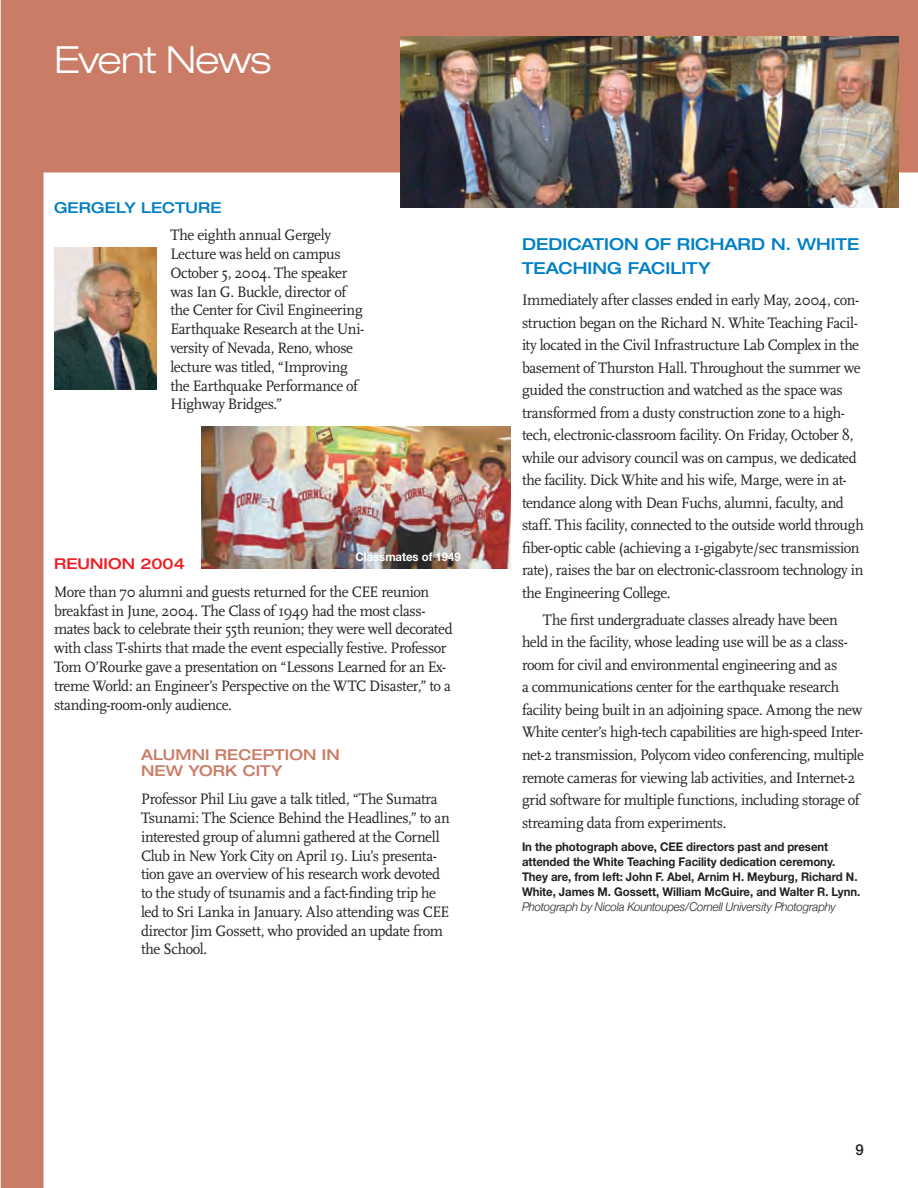
<style>
.page{position:relative;width:918px;height:1188px;background:#fff}
.page>*{position:absolute;margin:0;border:0;box-sizing:border-box;transform-origin:0 0}
.t1{font:300 expanded 37.5px "Helvetica Neue";letter-spacing:-.025em;color:#fff}
.t2{font:500 expanded 16.5px/24px "Helvetica Neue";color:#0080c5}
.t3{font:15.75px/18.8px "Scala";letter-spacing:-.025em;color:#231f20;scale:.95 1}
.t4{font:500 expanded 15px/16.5px "Helvetica Neue";letter-spacing:.01em;color:#cb7c67}
.t5{font:500 expanded 15px "Helvetica Neue";letter-spacing:.005em;color:#0080c5}
.t6{font:500 expanded 15px "Helvetica Neue";letter-spacing:.01em;color:#ee1d23}
.t7{font:500 15px "Helvetica Neue";color:#231f20}
.t8{font:700 12px/15px "Helvetica Neue";letter-spacing:-.005em;color:#231f20;scale:.95 1}
.t9{font:italic 300 12px "Helvetica Neue";letter-spacing:-.01em;color:#231f20;scale:.95 1}
.t10{font:700 12px "Helvetica Neue";letter-spacing:-.005em;color:#fff;scale:.95 1}
.s1{font-style:inherit}
</style>
<div class="page">
<hr style="left:0;top:0;width:1px;height:1188px;background:#eecb86">
<div style="left:1px;top:0;width:917px;height:1188px;background:#cb7c67"></div>
<div style="left:44px;top:172px;width:874px;height:1016px;background:#fff"></div>
<img style="left:400px;top:36px;width:498px;height:171px">
<img style="left:202px;top:426px;width:309px;height:143px">
<img style="left:54px;top:247px;width:103px;height:143px">
<h1 class="t1" style="left:54px;top:46px;width:219px">Event News</h1>
<p class="t5" style="left:54px;top:202px;width:169px">GERGELY LECTURE</p>
<p class="t3" style="left:170px;top:227px;width:206px">The eighth annual Gergely<br>Lecture was held on campus<br>October 5, 2004. The speaker was Ian G. Buckle, director of the Center for Civil Engineering<br>Earthquake Research at the Uni&shy;versity of Nevada, Reno, whose lecture was titled, “Improving the Earthquake Performance of<br>Highway Bridges.”</p>
<p class="t2" style="left:522px;top:234px;width:339px">DEDICATION OF RICHARD N. WHITE<br>TEACHING FACILITY</p>
<p class="t3" style="left:522px;top:290px;width:361px;line-height:22.5px">Immediately after classes ended in early May, 2004, con&shy;struction began on the Richard N. White Teaching Facil&shy;ity located in the Civil Infrastructure Lab Complex in the basement of Thurston Hall. Throughout the summer we guided the construction and watched as the space was transformed from a dusty construction zone to a high&shy;tech, electronic-classroom facility. On Friday, October 8, while our advisory council was on campus, we dedicated the facility. Dick White and his wife, Marge, were in at&shy;tendance along with Dean Fuchs, alumni, faculty, and staff. This facility, connected to the outside world through fiber-optic cable (achieving a 1-gigabyte/sec transmission rate), raises the bar on electronic-classroom technology in the Engineering College.</p>
<p class="t3" style="left:522px;top:610px;width:361px;line-height:22.5px;text-indent:21px">The first undergraduate classes already have been held in the facility, whose leading use will be as a class&shy;room for civil and environmental engineering and as<br>a communications center for the earthquake research facility being built in an adjoining space. Among the new White center’s high-tech capabilities are high-speed Inter&shy;net-2 transmission, Polycom video conferencing, multiple remote cameras for viewing lab activities, and Internet-2 grid software for multiple functions, including storage of streaming data from experiments.</p>
<p class="t8" style="left:522px;top:841px;width:358px">In the photograph above, CEE directors past and present attended the White Teaching Facility dedication cer<span class="s1">emony</span>.<br>They are, from left: John F. Abel, Arnim H. Meyburg, Richard N.<br>White, James M. Gossett, William McGuire, and Walter R. Lynn.</p>
<p class="t9" style="left:522px;top:898px;width:332px">Photograph by Nicola Kountoupes/Cornell University Photography</p>
<p class="t10" style="left:356px;top:553px;width:112px">Classmates of 1949</p>
<p class="t6" style="left:54px;top:558px;width:132px">REUNION 2004</p>
<p class="t3" style="left:54px;top:584px;width:421px">More than 70 alumni and guests returned for the CEE reunion breakfast in June, 2004. The Class of 1949 had the most class&shy;mates back to celebrate their 55th reunion; they were well decorated with class T-shirts that made the event especially festive. Professor Tom O’Rourke gave a presentation on “Lessons Learned for an Ex&shy;treme World: an Engineer’s Perspective on the WTC Disaster,” to a standing-room-only audience.</p>
<p class="t4" style="left:141px;top:748px;width:200px">ALUMNI RECEPTION IN<br>NEW YORK CITY</p>
<p class="t3" style="left:141px;top:791px;width:327px">Professor Phil Liu gave a talk titled, “The Sumatra Tsunami: The Science Behind the Headlines,” to an interested group of alumni gathered at the Cornell Club in New York City on April 19. Liu’s presenta&shy;tion gave an overview of his research work devoted to the study of tsunamis and a fact-finding trip he led to Sri Lanka in January. Also attending was CEE director Jim Gossett, who provided an update from the School.</p>
<p class="t7" style="left:856px;top:1137px;width:10px">9</p>
</div>
